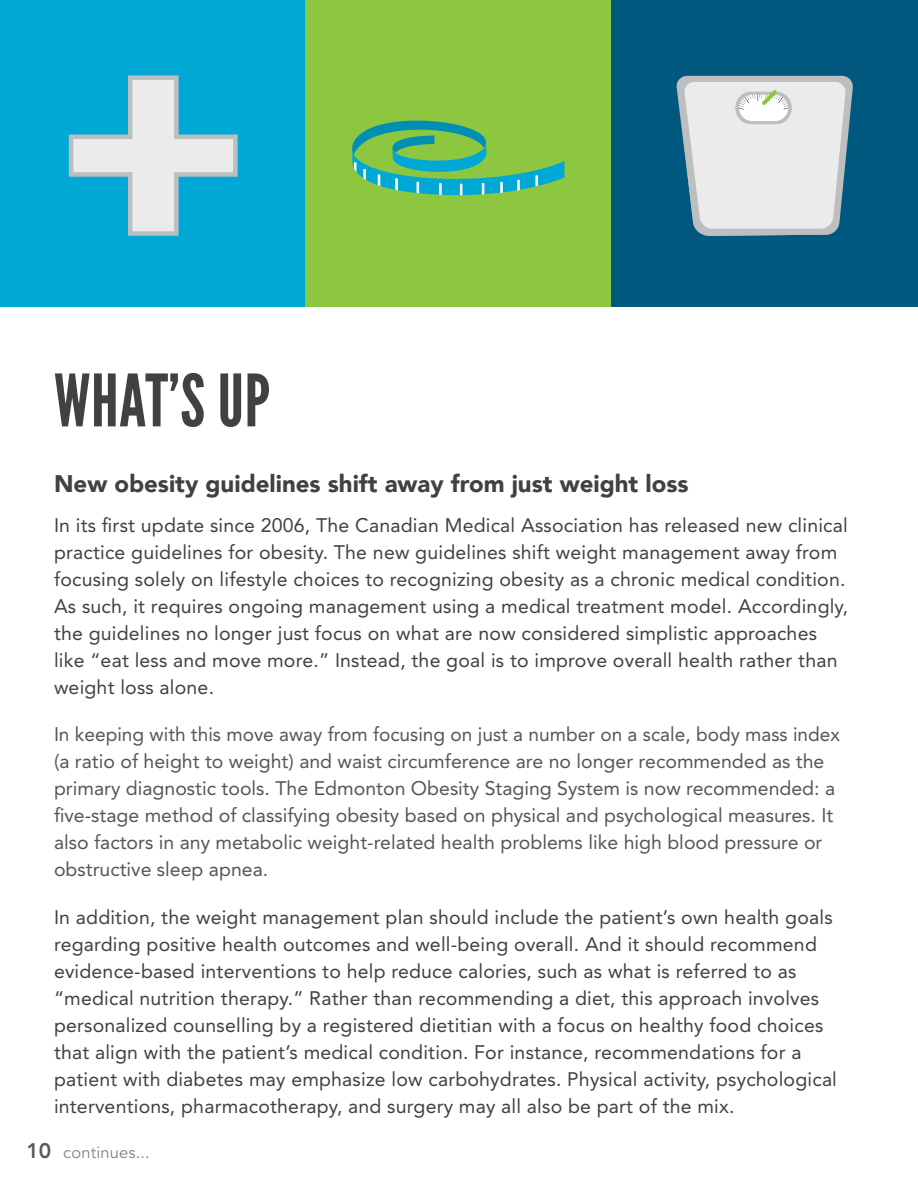
<style>
.page{position:relative;width:918px;height:1188px;background:#fff}
.page>*{position:absolute;margin:0;border:0;box-sizing:border-box;transform-origin:0 0}
.t1{font:72px "League Gothic";letter-spacing:.01em;color:#414042}
.t2{font:900 24px "Avenir";color:#414042}
.t3{font:800 21px "Avenir LT Std";color:#58595b}
.t4{font:19.5px/27px "Avenir LT Std";letter-spacing:.01em;color:#414042}
.t5{font:19.5px/27px "Avenir LT Std";color:#565659}
.t6{font:16.5px "Avenir LT Std";letter-spacing:.01em;color:#808285}
</style>
<div class="page">
<div style="left:0;top:0;width:307px;height:307px;background:#00a9d5"></div>
<div style="left:305px;top:0;width:307px;height:307px;background:#8dc63f"></div>
<div style="left:611px;top:0;width:307px;height:307px;background:#00587e"></div>
<svg style="left:68px;top:75px;width:170px;height:161px"></svg>
<svg style="left:352px;top:120px;width:212px;height:75px"></svg>
<svg style="left:676px;top:76px;width:177px;height:160px;background:#ccd5da"></svg>
<h1 class="t1" style="left:54px;top:358px;width:218px">WHAT’S UP</h1>
<p class="t2" style="left:54px;top:463px;width:636px">New obesity guidelines shift away from just weight loss</p>
<p class="t4" style="left:54px;top:512px;width:796px">In its first update since 2006, The Canadian Medical Association has released new clinical practice guidelines for obesity. The new guidelines shift weight management away from focusing solely on lifestyle choices to recognizing obesity as a chronic medical condition.<br>As such, it requires ongoing management using a medical treatment model. Accordingly, the guidelines no longer just focus on what are now considered simplistic approaches like “eat less and move more.” Instead, the goal is to improve overall health rather than weight loss alone.</p>
<p class="t5" style="left:54px;top:721px;width:788px">In keeping with this move away from focusing on just a number on a scale, body mass index (a ratio of height to weight) and waist circumference are no longer recommended as the primary diagnostic tools. The Edmonton Obesity Staging System is now recommended: a five-stage method of classifying obesity based on physical and psychological measures. It also factors in any metabolic weight-related health problems like high blood pressure or obstructive sleep apnea.</p>
<p class="t4" style="left:54px;top:904px;width:785px">In addition, the weight management plan should include the patient’s own health goals regarding positive health outcomes and well-being overall. And it should recommend evidence-based interventions to help reduce calories, such as what is referred to as “medical nutrition therapy.” Rather than recommending a diet, this approach involves personalized counselling by a registered dietitian with a focus on healthy food choices that align with the patient’s medical condition. For instance, recommendations for a patient with diabetes may emphasize low carbohydrates. Physical activity, psychological interventions, pharmacotherapy, and surgery may all also be part of the mix.</p>
<p class="t6" style="left:63px;top:1143px;width:88px">continues...</p>
<p class="t3" style="left:26px;top:1139px;width:26px">10</p>
</div>
